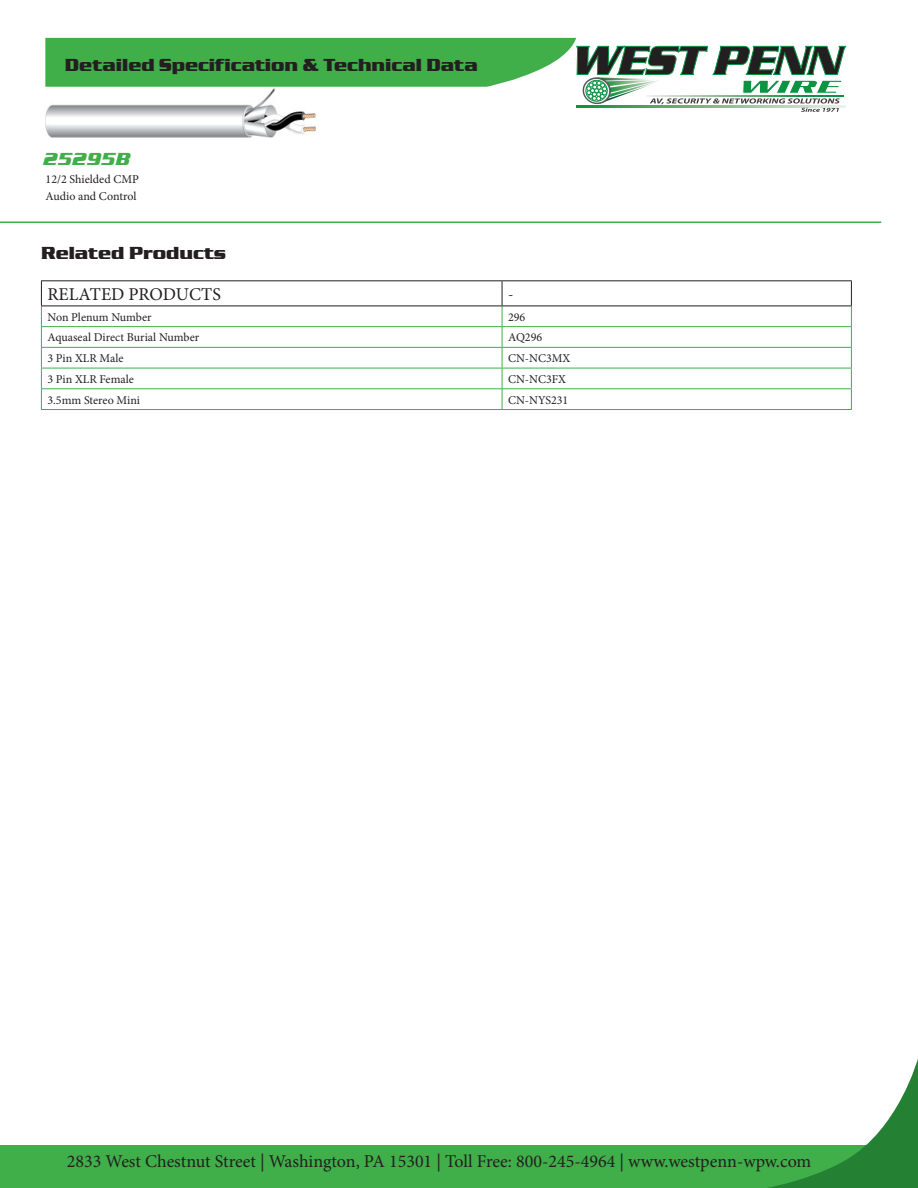
<style>
.page{position:relative;width:918px;height:1188px;background:#fff}
.page>*{position:absolute;margin:0;border:0;box-sizing:border-box;transform-origin:0 0}
.Renee_White_Bold{font:18px "Minion Pro";color:#231f20}
.t1{font:700 18px "Serpentine D";color:#231f20}
.StiboTableHeaderRow{font:18px "Minion Pro";color:#231f20}
.t2{font:italic 700 18px "Serpentine D";color:#40ae49}
.White_Bold{font:15px "Minion Pro";color:#231f20}
.plain{font:12px "Minion Pro";color:#231f20}
</style>
<div class="page">
<hr style="left:41px;top:326px;width:461px;height:1px;background:#40ae49">
<hr style="left:502px;top:326px;width:350px;height:1px;background:#40ae49">
<hr style="left:41px;top:347px;width:461px;height:1px;background:#40ae49">
<hr style="left:502px;top:347px;width:350px;height:1px;background:#40ae49">
<hr style="left:41px;top:368px;width:461px;height:1px;background:#40ae49">
<hr style="left:502px;top:368px;width:350px;height:1px;background:#40ae49">
<hr style="left:41px;top:388px;width:461px;height:1px;background:#40ae49">
<hr style="left:502px;top:388px;width:350px;height:1px;background:#40ae49">
<hr style="left:41px;top:409px;width:461px;height:1px;background:#40ae49">
<hr style="left:502px;top:409px;width:350px;height:1px;background:#40ae49">
<hr style="left:41px;top:280px;width:461px;height:1px;background:#231f20">
<svg style="left:41px;top:281px;width:1px;height:128px"></svg>
<hr style="left:502px;top:280px;width:350px;height:1px;background:#231f20">
<svg style="left:502px;top:281px;width:1px;height:128px"></svg>
<svg style="left:851px;top:281px;width:1px;height:128px"></svg>
<hr style="left:41px;top:306px;width:461px;height:1px;background:#231f20">
<hr style="left:502px;top:306px;width:350px;height:1px;background:#231f20">
<svg style="left:45px;top:38px;width:801px;height:74px"></svg>
<hr style="left:0;top:221px;width:881px;height:2px;background:#40ae49">
<div style="left:0;top:1146px;width:918px;height:42px;background:#40ae49"></div>
<svg style="left:746px;top:1058px;width:172px;height:130px"></svg>
<img style="left:46px;top:89px;width:270px;height:48px">
<p class="t1" style="left:65px;top:55px;width:414px">Detailed Specification &amp; Technical Data</p>
<p class="t2" style="left:43px;top:149px;width:89px">25295B</p>
<p class="plain" style="left:46px;top:171px;width:95px">12/2 Shielded CMP</p>
<p class="plain" style="left:46px;top:188px;width:92px">Audio and Control</p>
<p class="t1" style="left:41px;top:242px;width:186px">Related Products</p>
<p class="StiboTableHeaderRow" style="left:47px;top:282px;width:175px">RELATED PRODUCTS</p>
<p class="White_Bold" style="left:508px;top:284px;width:7px">-</p>
<p class="plain" style="left:47px;top:309px;width:106px">Non Plenum Number</p>
<p class="plain" style="left:508px;top:309px;width:19px">296</p>
<p class="plain" style="left:47px;top:329px;width:153px">Aquaseal Direct Burial Number</p>
<p class="plain" style="left:508px;top:329px;width:36px">AQ296</p>
<p class="plain" style="left:47px;top:350px;width:78px">3 Pin XLR Male</p>
<p class="plain" style="left:508px;top:350px;width:64px">CN-NC3MX</p>
<p class="plain" style="left:47px;top:371px;width:88px">3 Pin XLR Female</p>
<p class="plain" style="left:508px;top:371px;width:59px">CN-NC3FX</p>
<p class="plain" style="left:47px;top:392px;width:94px">3.5mm Stereo Mini</p>
<p class="plain" style="left:508px;top:392px;width:62px">CN-NYS231</p>
<p class="Renee_White_Bold" style="left:67px;top:1149px;width:746px">2833 West Chestnut Street | Washington, PA 15301 | Toll Free: 800-245-4964 | www.westpenn-wpw.com</p>
</div>
